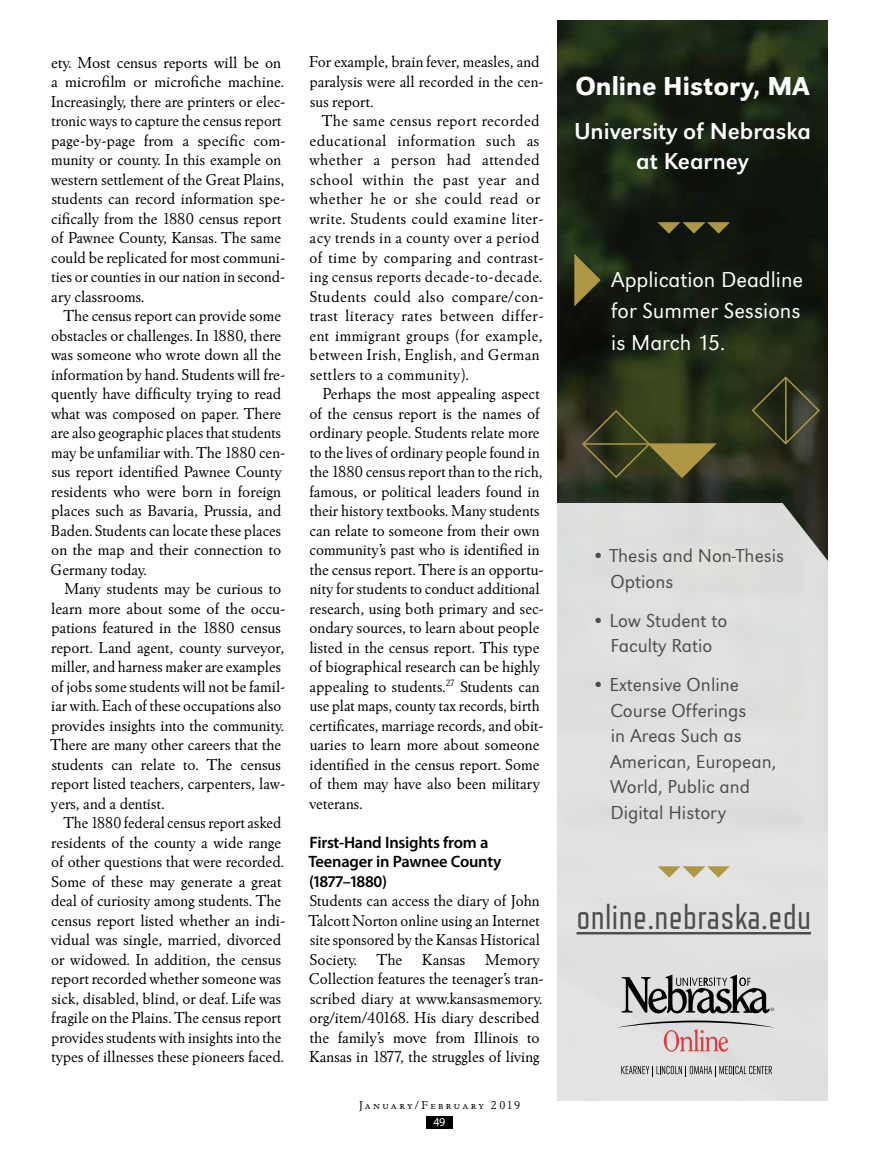
<style>
.page{position:relative;width:878px;height:1161px;background:#fff}
.page>*{position:absolute;margin:0;border:0;box-sizing:border-box;transform-origin:0 0}
.t1{font:36px "Refrigerator Deluxe";letter-spacing:.01em;color:#4d4d4f}
.t2{font:500 27px "URW Grotesk T";color:#fff}
.t3{font:24px/30px "URW Grotesk T";color:#fff;text-align:center}
.t4{font:300 22.5px/31.5px "URW Grotesk T";color:#fff}
.t5{font:300 19.5px/25.5px "URW Grotesk T";color:#4d4d4f}
.t6{font:16.5px/19.5px "Winchester New ITC";color:#000}
.t7{font:16.5px/19.5px "Winchester New ITC";letter-spacing:.025em;color:#000}
.t8{font:600 16.5px/19.5px "Myriad Pro";letter-spacing:-.015em;color:#000}
.t9{font:12px "Winchester New ITC Book SC";letter-spacing:.19em;color:#000}
.t10{font:12px "Myriad Pro";color:#fff}
.s1{font-family:"Winchester New ITC"}
</style>
<div class="page">
<div style="left:426px;top:1117px;width:26px;height:12px;background:#000"></div>
<img style="left:557px;top:20px;width:270px;height:483px">
<div style="left:557px;top:503px;width:270px;height:597px;background:#e0e0e0"></div>
<svg style="left:657px;top:222px;width:73px;height:12px"></svg>
<svg style="left:621px;top:975px;width:153px;height:38px;background:#8f8f8f"></svg>
<svg style="left:616px;top:1021px;width:159px;height:31px;background:#d7c9ca"></svg>
<svg style="left:621px;top:1066px;width:151px;height:10px;background:#a7a7a8"></svg>
<svg style="left:657px;top:866px;width:72px;height:12px"></svg>
<hr style="left:576px;top:932px;width:235px;height:2px;background:#4d4d4f">
<svg style="left:573px;top:254px;width:28px;height:54px;background:#5f592a"></svg>
<svg style="left:581px;top:409px;width:136px;height:70px;background:#464723"></svg>
<svg style="left:750px;top:375px;width:70px;height:71px;background:#333721"></svg>
<hr style="left:785px;top:378px;width:1px;height:66px;background:#af9744">
<p class="t6" style="left:51px;top:52px;width:236px">ety. Most census reports will be on a microfilm or microfiche machine.<br>Increasingly, there are printers or elec&shy;tronic ways to capture the census report page-by-page from a specific com&shy;munity or county. In this example on western settlement of the Great Plains, students can record information spe&shy;cifically from the 1880 census report of Pawnee County, Kansas. The same could be replicated for most communi&shy;ties or counties in our nation in second&shy;ary classrooms.</p>
<p class="t6" style="left:51px;top:306px;width:236px;text-indent:13px">The census report can provide some obstacles or challenges. In 1880, there was someone who wrote down all the information by hand. Students will fre&shy;quently have difficulty trying to read what was composed on paper. There are also geographic places that students may be unfamiliar with. The 1880 cen&shy;sus report identified Pawnee County residents who were born in foreign places such as Bavaria, Prussia, and Baden. Students can locate these places on the map and their connection to Germany today.</p>
<p class="t6" style="left:50px;top:579px;width:237px;text-indent:14px">Many students may be curious to learn more about some of the occu&shy;pations featured in the 1880 census report. Land agent, county surveyor, miller, and harness maker are examples of jobs some students will not be famil&shy;iar with. Each of these occupations also provides insights into the community.<br>There are many other careers that the students can relate to. The census report listed teachers, carpenters, law&shy;yers, and a dentist.</p>
<p class="t6" style="left:51px;top:813px;width:236px;text-align:center">The 1880 federal census report asked residents of the county a wide range of other questions that were recorded.<br>Some of these may generate a great deal of curiosity among students. The census report listed whether an indi&shy;vidual was single, married, divorced or widowed. In addition, the census report recorded whether someone was sick, disabled, blind, or deaf. Life was fragile on the Plains. The census report provides students with insights into the types of illnesses these pioneers faced.</p>
<p class="t6" style="left:309px;top:52px;width:236px">For example, brain fever, measles, and paralysis were all recorded in the cen&shy;sus report.</p>
<p class="t7" style="left:309px;top:111px;width:236px;text-indent:13px">The same census report recorded educational information such as whether a person had attended school within the past year and whether he or she could read or write. Students could examine liter&shy;acy trends in a county over a period of time by comparing and contrast&shy;ing census reports decade-to-decade.<br>Students could also compare/con&shy;trast literacy rates between differ&shy;ent immigrant groups (for example, between Irish, English, and German settlers to a community).</p>
<p class="t6" style="left:309px;top:384px;width:236px;text-indent:14px">Perhaps the most appealing aspect of the census report is the names of ordinary people. Students relate more to the lives of ordinary people found in the 1880 census report than to the rich, famous, or political leaders found in their history textbooks. Many students can relate to someone from their own community’s past who is identified in the census report. There is an opportu&shy;nity for students to conduct additional research, using both primary and sec&shy;ondary sources, to learn about people listed in the census report. This type of biographical research can be highly appealing to students.<sup>27</sup> Students can use plat maps, county tax records, birth certificates, marriage records, and obit&shy;uaries to learn more about someone identified in the census report. Some of them may have also been military veterans.</p>
<p class="t8" style="left:308px;top:832px;width:194px">First-Hand Insights from a<br>Teenager in Pawnee County (1877–1880)</p>
<p class="t6" style="left:308px;top:891px;width:237px">Students can access the diary of John Talcott Norton online using an Internet site sponsored by the Kansas Historical Society. The Kansas Memory Collection features the teenager’s tran&shy;scribed diary at www.kansasmemory. org/item/40168. His diary described the family’s move from Illinois to Kansas in 1877, the struggles of living</p>
<p class="t9" style="left:359px;top:1098px;width:162px">January/February <span class="s1">2019</span></p>
<p class="t10" style="left:433px;top:1115px;width:13px">49</p>
<h2 class="t2" style="left:575px;top:71px;width:236px">Online History, MA</h2>
<h3 class="t3" style="left:574px;top:116px;width:238px">University of Nebraska at Kearney</h3>
<h3 class="t4" style="left:611px;top:263px;width:193px">Application Deadline for Summer Sessions is March 15.</h3>
<p class="t5" style="left:610px;top:543px;width:175px;text-indent:-19px">• Thesis and Non-Thesis<br>Options</p>
<p class="t5" style="left:591px;top:607px;width:137px;text-align:center">• Low Student to<br>Faculty Ratio</p>
<p class="t5" style="left:610px;top:672px;width:168px;text-indent:-18px">• Extensive Online<br>Course Offerings<br>in Areas Such as<br>American, European,<br>World, Public and<br>Digital History</p>
<h1 class="t1" style="left:576px;top:896px;width:236px">online.nebraska.edu</h1>
</div>
